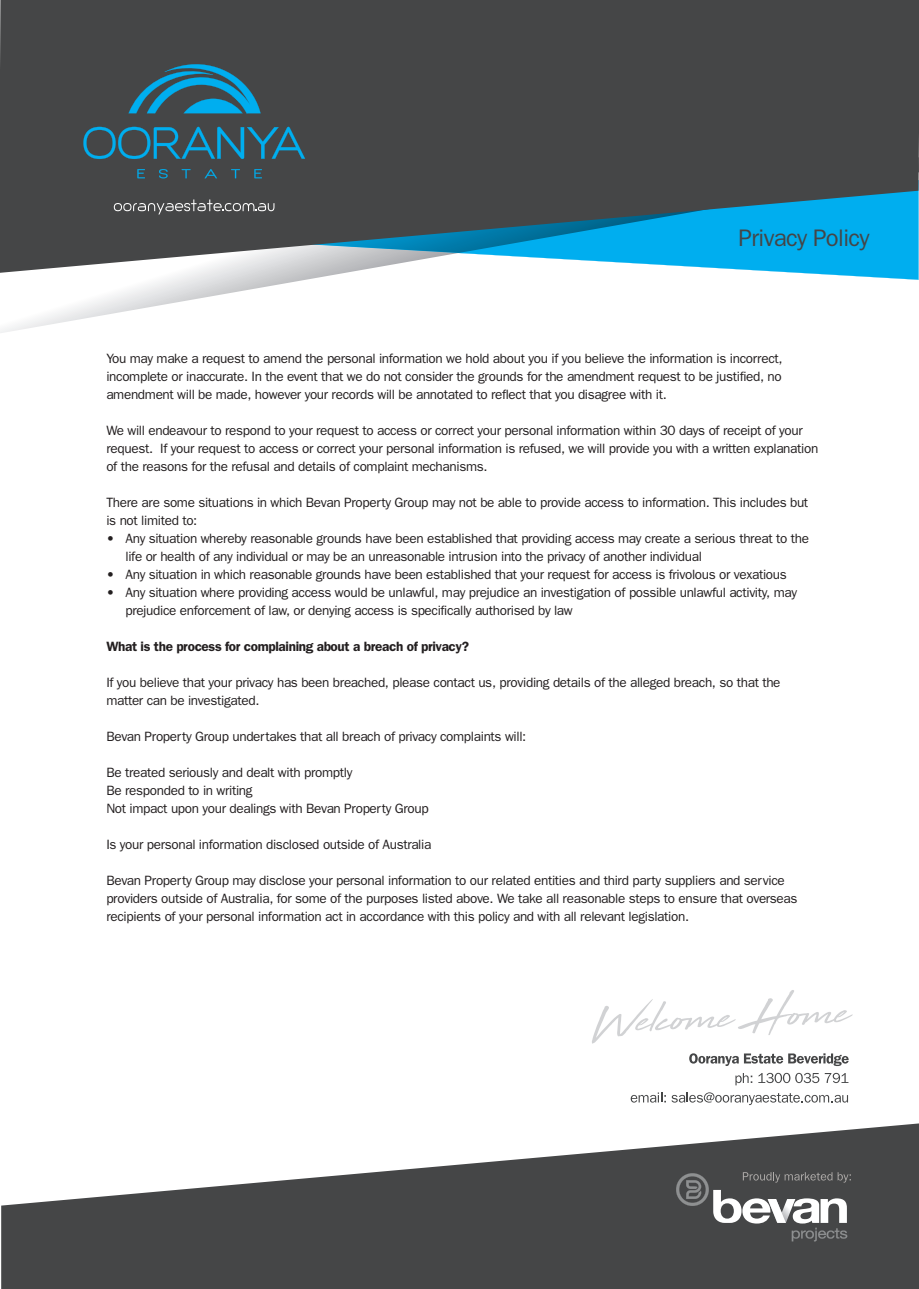
<style>
.page{position:relative;width:919px;height:1289px;background:#fff}
.page>*{position:absolute;margin:0;border:0;box-sizing:border-box;transform-origin:0 0}
.t1{font:24px "Franklin Gothic";letter-spacing:-.025em;color:#454547}
.t2{font:13.5px/18px "Franklin Gothic";letter-spacing:-.025em;color:#231f20}
.t3{font:600 13.5px "Franklin Gothic";letter-spacing:-.025em;color:#231f20}
</style>
<div class="page">
<svg style="left:0;top:273px;width:918px;height:60px"></svg>
<svg style="left:0;top:0;width:918px;height:273px;background:#455860"></svg>
<svg style="left:137px;top:169px;width:8px;height:9px"></svg>
<svg style="left:159px;top:169px;width:9px;height:9px"></svg>
<svg style="left:182px;top:169px;width:8px;height:9px"></svg>
<svg style="left:204px;top:169px;width:13px;height:9px"></svg>
<svg style="left:231px;top:169px;width:9px;height:9px"></svg>
<svg style="left:254px;top:169px;width:8px;height:9px"></svg>
<svg style="left:83px;top:127px;width:222px;height:32px;background:#316275"></svg>
<svg style="left:128px;top:64px;width:132px;height:49px;background:#296e89"></svg>
<svg style="left:114px;top:199px;width:160px;height:15px;background:#656667"></svg>
<svg style="left:689px;top:1053px;width:159px;height:13px"></svg>
<svg style="left:735px;top:1073px;width:17px;height:12px"></svg>
<svg style="left:758px;top:1072px;width:90px;height:11px"></svg>
<svg style="left:630px;top:1092px;width:218px;height:13px"></svg>
<svg style="left:1px;top:1123px;width:917px;height:165px;fill:#454647"></svg>
<svg style="left:676px;top:1172px;width:174px;height:69px;background:#6a6b6c"></svg>
<svg style="left:592px;top:990px;width:260px;height:53px"></svg>
<p class="t1" style="left:738px;top:224px;width:132px">Privacy Policy</p>
<p class="t2" style="left:106px;top:349px;width:677px;text-align:justify">You may make a request to amend the personal information we hold about you if you believe the information is incorrect, incomplete or inaccurate. In the event that we do not consider the grounds for the amendment request to be justified, no amendment will be made, however your records will be annotated to reflect that you disagree with it.</p>
<p class="t2" style="left:106px;top:421px;width:713px">We will endeavour to respond to your request to access or correct your personal information within 30 days of receipt of your request. If your request to access or correct your personal information is refused, we will provide you with a written explanation of the reasons for the refusal and details of complaint mechanisms.</p>
<p class="t2" style="left:106px;top:493px;width:703px">There are some situations in which Bevan Property Group may not be able to provide access to information. This includes but is not limited to:</p>
<p class="t2" style="left:125px;top:529px;width:685px;text-indent:-19px">• Any situation whereby reasonable grounds have been established that providing access may create a serious threat to the life or health of any individual or may be an unreasonable intrusion into the privacy of another individual</p>
<p class="t2" style="left:106px;top:565px;width:682px">• Any situation in which reasonable grounds have been established that your request for access is frivolous or vexatious</p>
<p class="t2" style="left:125px;top:583px;width:673px;text-indent:-19px">• Any situation where providing access would be unlawful, may prejudice an investigation of possible unlawful activity, may prejudice enforcement of law, or denying access is specifically authorised by law</p>
<p class="t3" style="left:106px;top:638px;width:364px">What is the process for complaining about a breach of privacy?</p>
<p class="t2" style="left:106px;top:673px;width:675px">If you believe that your privacy has been breached, please contact us, providing details of the alleged breach, so that the matter can be investigated.</p>
<p class="t2" style="left:106px;top:727px;width:421px">Bevan Property Group undertakes that all breach of privacy complaints will:</p>
<p class="t2" style="left:106px;top:763px;width:247px">Be treated seriously and dealt with promptly</p>
<p class="t2" style="left:106px;top:781px;width:148px">Be responded to in writing</p>
<p class="t2" style="left:106px;top:799px;width:324px">Not impact upon your dealings with Bevan Property Group</p>
<p class="t2" style="left:106px;top:835px;width:326px">Is your personal information disclosed outside of Australia</p>
<p class="t2" style="left:106px;top:871px;width:692px">Bevan Property Group may disclose your personal information to our related entities and third party suppliers and service providers outside of Australia, for some of the purposes listed above. We take all reasonable steps to ensure that overseas recipients of your personal information act in accordance with this policy and with all relevant legislation.</p>
</div>
